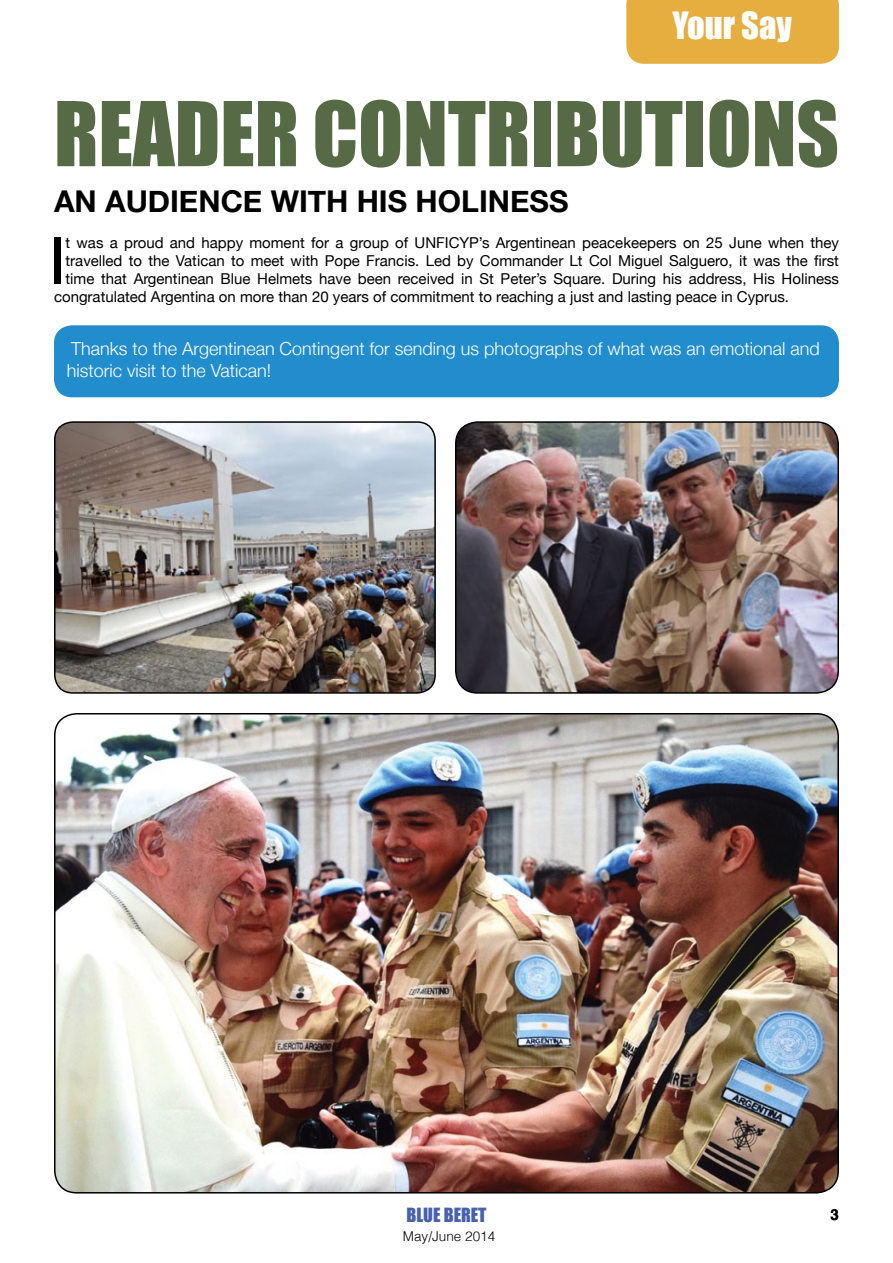
<style>
.page{position:relative;width:893px;height:1263px;background:#fff}
.page>*{position:absolute;margin:0;border:0;box-sizing:border-box;transform-origin:0 0}
.t1{font:82.5px "Impact";color:#566a46}
.t2{font:65.4px "Helvetica Neue";color:#000}
.t3{font:34.5px "Impact";color:#fff}
.t4{font:700 30px "Helvetica Neue";color:#000}
.t5{font:300 18px/21.6px "Helvetica Neue";color:#fff}
.t6{font:18px "Impact";color:#4961ad}
.t7{font:15px "Helvetica Neue";color:#000}
.t8{font:700 15px "Helvetica";color:#000}
.t9{font:300 13.5px "Helvetica";color:#000}
</style>
<div class="page">
<div style="left:626px;top:0;width:213px;height:64px;background:#e6ad3f"></div>
<div style="left:54px;top:325px;width:785px;height:72px;background:#228dcd;border-radius:18px"></div>
<img style="left:456px;top:422px;width:382px;height:271px">
<div style="left:455px;top:421px;width:384px;height:273px;border:2px solid #000;border-radius:22px"></div>
<img style="left:55px;top:422px;width:380px;height:271px">
<div style="left:54px;top:421px;width:382px;height:273px;border:2px solid #000;border-radius:18px"></div>
<img style="left:55px;top:714px;width:783px;height:479px">
<h3 class="t3" style="left:672px;top:-1px;width:121px">Your Say</h3>
<h1 class="t1" style="left:54px;top:70px;width:786px">READER CONTRIBUTIONS</h1>
<h3 class="t4" style="left:54px;top:178px;width:516px">AN AUDIENCE WITH HIS HOLINESS</h3>
<h2 class="t2" style="left:49px;top:214px;width:18px">I</h2>
<p class="t7" style="left:66px;top:232px;width:775px">t was a proud and happy moment for a group of UNFICYP’s Argentinean peacekeepers on 25 June when they</p>
<p class="t7" style="left:66px;top:250px;width:775px">travelled to the Vatican to meet with Pope Francis. Led by Commander Lt Col Miguel Salguero, it was the first</p>
<p class="t7" style="left:66px;top:268px;width:775px">time that Argentinean Blue Helmets have been received in St Peter’s Square. During his address, His Holiness</p>
<p class="t7" style="left:54px;top:286px;width:737px">congratulated Argentina on more than 20 years of commitment to reaching a just and lasting peace in Cyprus.</p>
<p class="t5" style="left:67px;top:337px;width:755px">Thanks to the Argentinean Contingent for sending us photographs of what was an emotional and historic visit to the Vatican!</p>
<p class="t6" style="left:406px;top:1201px;width:57px">BLUE BERET</p>
<p class="t8" style="left:831px;top:1203px;width:10px">3</p>
<p class="t9" style="left:403px;top:1224px;width:94px">May/June 2014</p>
</div>
